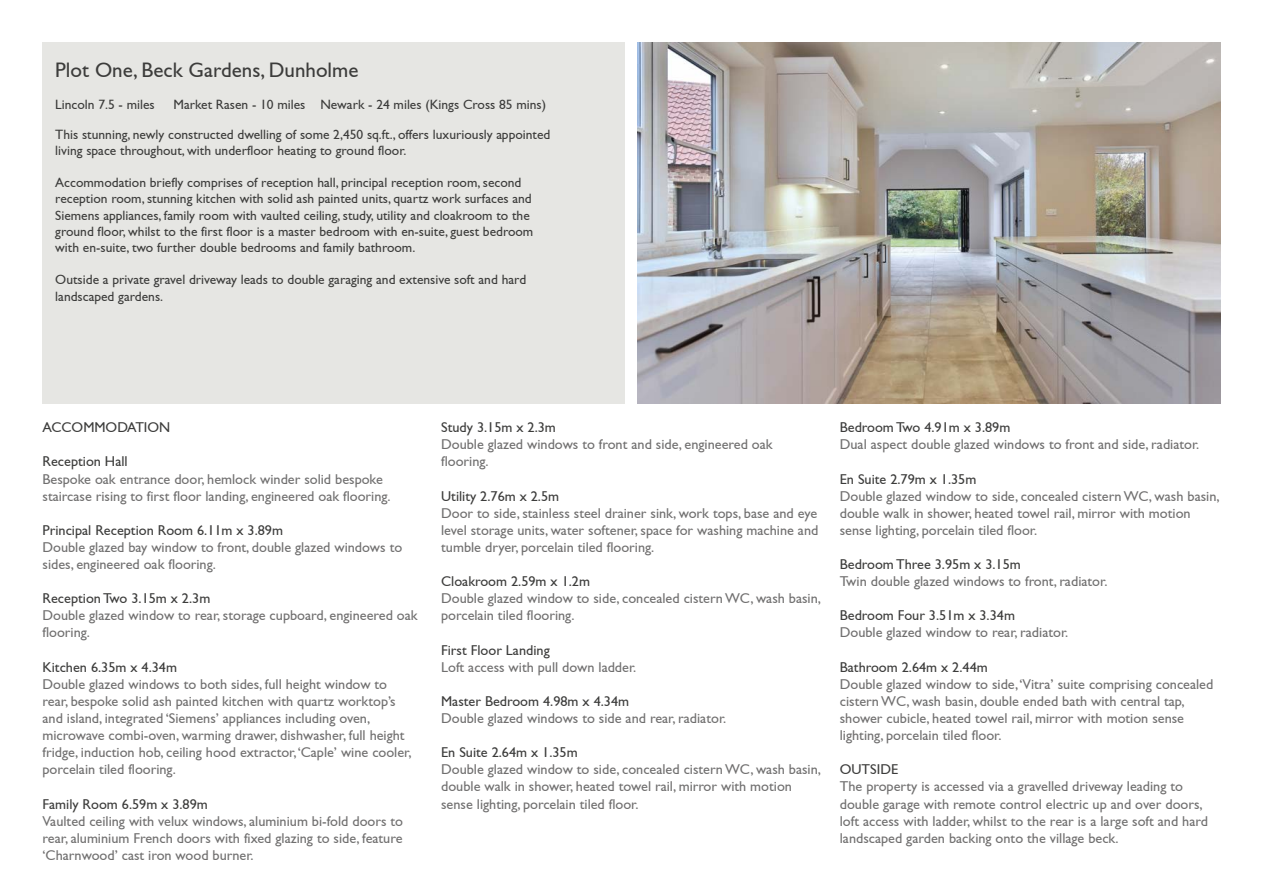
<style>
.page{position:relative;width:1263px;height:893px;background:#fff}
.page>*{position:absolute;margin:0;border:0;box-sizing:border-box;transform-origin:0 0}
.t1{font:21px "Gill Sans";color:#3c3c3b}
.t2{font:14.25px/17.1px "Gill Sans";color:#706f6f}
.t3{font:14.25px "Gill Sans";color:#3c3c3b}
.t4{font:13.5px/16.2px "Gill Sans";color:#3c3c3b}
</style>
<div class="page">
<div style="left:43px;top:43px;width:582px;height:361px;background:#e6e6e3"></div>
<img style="left:638px;top:43px;width:582px;height:361px">
<h1 class="t1" style="left:55px;top:57px;width:305px">Plot One, Beck Gardens, Dunholme</h1>
<p class="t4" style="left:55px;top:96px;width:101px">Lincoln 7.5 - miles</p>
<p class="t4" style="left:55px;top:90px;width:497px;line-height:29.7px;text-indent:118px">Market Rasen - 10 miles Newark - 24 miles (Kings Cross 85 mins)<br>This stunning, newly constructed dwelling of some 2,450 sq.ft., offers luxuriously appointed</p>
<p class="t4" style="left:55px;top:142px;width:353px">living space throughout, with underfloor heating to ground floor.</p>
<p class="t4" style="left:55px;top:175px;width:480px">Accommodation briefly comprises of reception hall, principal reception room, second reception room, stunning kitchen with solid ash painted units, quartz work surfaces and Siemens appliances, family room with vaulted ceiling, study, utility and cloakroom to the ground floor, whilst to the first floor is a master bedroom with en-suite, guest bedroom with en-suite, two further double bedrooms and family bathroom.</p>
<p class="t4" style="left:55px;top:272px;width:472px">Outside a private gravel driveway leads to double garaging and extensive soft and hard landscaped gardens.</p>
<p class="t3" style="left:43px;top:419px;width:129px">ACCOMMODATION</p>
<p class="t3" style="left:43px;top:453px;width:87px">Reception Hall</p>
<p class="t2" style="left:43px;top:470px;width:350px">Bespoke oak entrance door, hemlock winder solid bespoke staircase rising to first floor landing, engineered oak flooring.</p>
<p class="t3" style="left:43px;top:522px;width:242px">Principal Reception Room 6.11m x 3.89m</p>
<p class="t2" style="left:43px;top:539px;width:361px">Double glazed bay window to front, double glazed windows to sides, engineered oak flooring.</p>
<p class="t3" style="left:43px;top:590px;width:169px">Reception Two 3.15m x 2.3m</p>
<p class="t2" style="left:43px;top:607px;width:377px">Double glazed window to rear, storage cupboard, engineered oak flooring.</p>
<p class="t3" style="left:43px;top:659px;width:136px">Kitchen 6.35m x 4.34m</p>
<p class="t2" style="left:43px;top:675px;width:371px">Double glazed windows to both sides, full height window to rear, bespoke solid ash painted kitchen with quartz worktop’s and island, integrated ‘Siemens’ appliances including oven, microwave combi-oven, warming drawer, dishwasher, full height fridge, induction hob, ceiling hood extractor, ‘Caple’ wine cooler, porcelain tiled flooring.</p>
<p class="t3" style="left:43px;top:795px;width:167px">Family Room 6.59m x 3.89m</p>
<p class="t2" style="left:43px;top:812px;width:362px;text-align:justify">Vaulted ceiling with velux windows, aluminium bi-fold doors to rear, aluminium French doors with fixed glazing to side, feature ‘Charnwood’ cast iron wood burner.</p>
<p class="t3" style="left:441px;top:419px;width:116px">Study 3.15m x 2.3m</p>
<p class="t2" style="left:441px;top:436px;width:333px">Double glazed windows to front and side, engineered oak flooring.</p>
<p class="t3" style="left:441px;top:488px;width:120px">Utility 2.76m x 2.5m</p>
<p class="t2" style="left:441px;top:504px;width:379px;text-align:justify">Door to side, stainless steel drainer sink, work tops, base and eye level storage units, water softener, space for washing machine and tumble dryer, porcelain tiled flooring.</p>
<p class="t3" style="left:441px;top:573px;width:150px">Cloakroom 2.59m x 1.2m</p>
<p class="t2" style="left:441px;top:590px;width:381px">Double glazed window to side, concealed cistern WC, wash basin, porcelain tiled flooring.</p>
<p class="t3" style="left:441px;top:642px;width:110px">First Floor Landing</p>
<p class="t2" style="left:441px;top:658px;width:197px">Loft access with pull down ladder.</p>
<p class="t3" style="left:441px;top:693px;width:189px">Master Bedroom 4.98m x 4.34m</p>
<p class="t2" style="left:441px;top:710px;width:287px">Double glazed windows to side and rear, radiator.</p>
<p class="t3" style="left:441px;top:744px;width:138px">En Suite 2.64m x 1.35m</p>
<p class="t2" style="left:441px;top:761px;width:381px">Double glazed window to side, concealed cistern WC, wash basin, double walk in shower, heated towel rail, mirror with motion sense lighting, porcelain tiled floor.</p>
<p class="t3" style="left:840px;top:419px;width:172px">Bedroom Two 4.91m x 3.89m</p>
<p class="t2" style="left:840px;top:436px;width:361px">Dual aspect double glazed windows to front and side, radiator.</p>
<p class="t3" style="left:840px;top:471px;width:138px">En Suite 2.79m x 1.35m</p>
<p class="t2" style="left:840px;top:487px;width:381px">Double glazed window to side, concealed cistern WC, wash basin, double walk in shower, heated towel rail, mirror with motion sense lighting, porcelain tiled floor.</p>
<p class="t3" style="left:840px;top:556px;width:183px">Bedroom Three 3.95m x 3.15m</p>
<p class="t2" style="left:840px;top:573px;width:269px">Twin double glazed windows to front, radiator.</p>
<p class="t3" style="left:840px;top:607px;width:177px">Bedroom Four 3.51m x 3.34m</p>
<p class="t2" style="left:840px;top:624px;width:230px">Double glazed window to rear, radiator.</p>
<p class="t3" style="left:840px;top:659px;width:149px">Bathroom 2.64m x 2.44m</p>
<p class="t2" style="left:840px;top:675px;width:375px">Double glazed window to side, ‘Vitra’ suite comprising concealed cistern WC, wash basin, double ended bath with central tap, shower cubicle, heated towel rail, mirror with motion sense lighting, porcelain tiled floor.</p>
<p class="t3" style="left:840px;top:761px;width:60px">OUTSIDE</p>
<p class="t2" style="left:840px;top:778px;width:370px">The property is accessed via a gravelled driveway leading to double garage with remote control electric up and over doors, loft access with ladder, whilst to the rear is a large soft and hard landscaped garden backing onto the village beck.</p>
</div>
